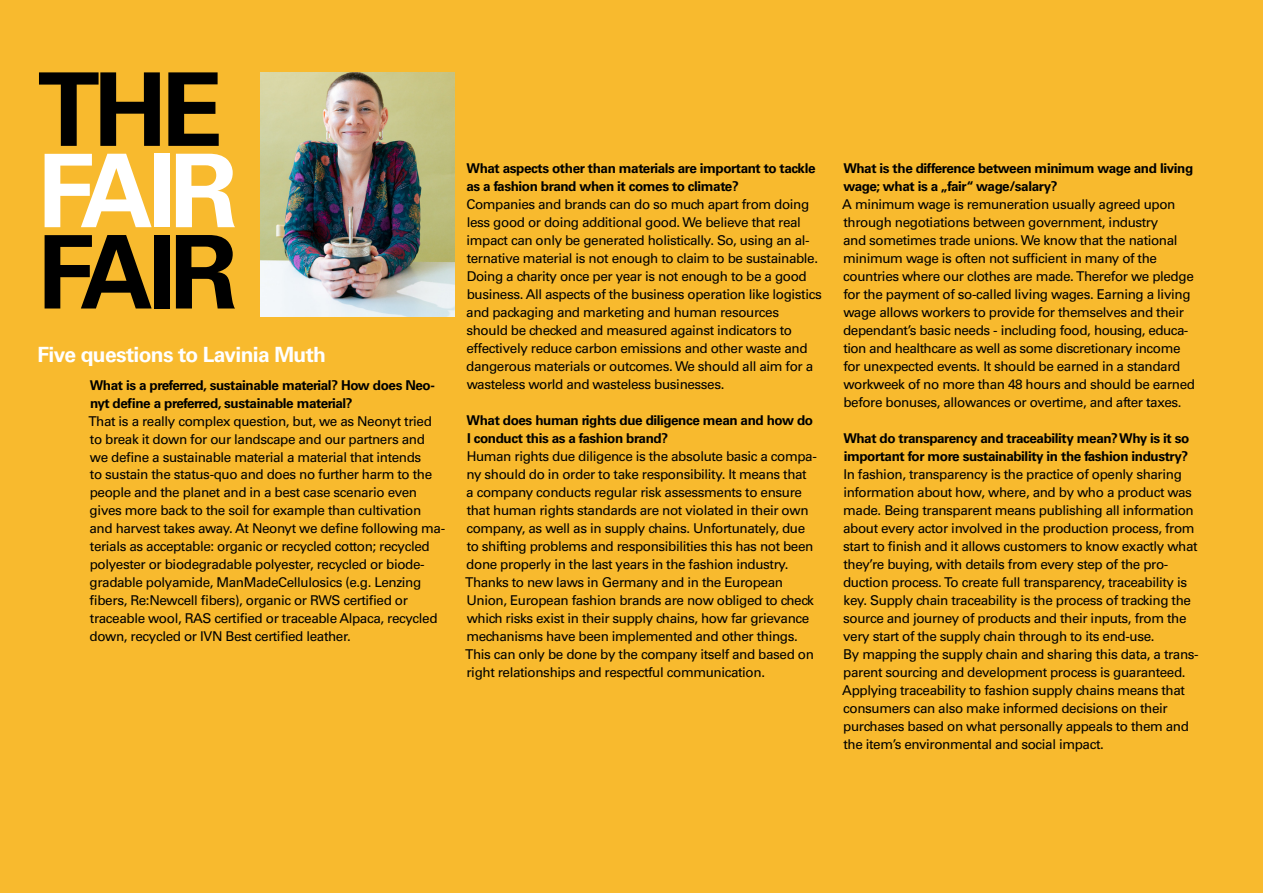
<style>
.page{position:relative;width:1263px;height:893px;background:#f8ba2e}
.page>*{position:absolute;margin:0;border:0;box-sizing:border-box;transform-origin:0 0}
.t1{font:700 101.7px "Univers LT Pro 65";letter-spacing:-.06em;color:#000}
.t2{font:700 101.7px "Univers LT Pro 65";color:#fff}
.t3{font:700 21px "Univers LT Pro 65";letter-spacing:-.03em;color:#fff}
.t4{font:13.5px/18px "Univers LT Pro 55 Roman";letter-spacing:-.03em;color:#000}
.t5{font:700 13.5px/18px "Univers LT Pro 65";letter-spacing:-.03em;color:#000}
</style>
<div class="page">
<img style="left:261px;top:72px;width:194px;height:244px">
<h1 class="t1" style="left:38px;top:38px;width:187px">THE</h1>
<h1 class="t2" style="left:38px;top:120px;width:202px">FAIR</h1>
<h1 class="t1" style="left:38px;top:201px;width:202px">FAIR</h1>
<h2 class="t3" style="left:38px;top:340px;width:290px">Five questions to Lavinia Muth</h2>
<p class="t5" style="left:90px;top:375px;width:347px">What is a preferred, sustainable material? How does Neo&shy;nyt define a preferred, sustainable material?</p>
<p class="t4" style="left:88px;top:411px;width:358px">That is a really complex question, but, we as Neonyt tried to break it down for our landscape and our partners and we define a sustainable material a material that intends<br>to sustain the status-quo and does no further harm to the people and the planet and in a best case scenario even gives more back to the soil for example than cultivation and harvest takes away. At Neonyt we define following ma&shy;terials as acceptable: organic or recycled cotton; recycled polyester or biodegradable polyester, recycled or biode&shy;gradable polyamide, ManMadeCellulosics (e.g. Lenzing fibers, Re:Newcell fibers), organic or RWS certified or traceable wool, RAS certified or traceable Alpaca, recycled down, recycled or IVN Best certified leather.</p>
<p class="t5" style="left:466px;top:159px;width:351px">What aspects other than materials are important to tackle as a fashion brand when it comes to climate?</p>
<p class="t4" style="left:466px;top:195px;width:357px">Companies and brands can do so much apart from doing less good or doing additional good. We believe that real impact can only be generated holistically. So, using an al&shy;ternative material is not enough to claim to be sustainable.<br>Doing a charity once per year is not enough to be a good business. All aspects of the business operation like logistics and packaging and marketing and human resources should be checked and measured against indicators to effectively reduce carbon emissions and other waste and dangerous materials or outcomes. We should all aim for a wasteless world and wasteless businesses.</p>
<p class="t5" style="left:467px;top:411px;width:348px">What does human rights due diligence mean and how do<br>I conduct this as a fashion brand?</p>
<p class="t4" style="left:465px;top:447px;width:353px">Human rights due diligence is the absolute basic a compa&shy;ny should do in order to take responsibility. It means that<br>a company conducts regular risk assessments to ensure that human rights standards are not violated in their own company, as well as in supply chains. Unfortunately, due to shifting problems and responsibilities this has not been done properly in the last years in the fashion industry.<br>Thanks to new laws in Germany and in the European Union, European fashion brands are now obliged to check which risks exist in their supply chains, how far grievance mechanisms have been implemented and other things.<br>This can only be done by the company itself and based on right relationships and respectful communication.</p>
<p class="t5" style="left:843px;top:159px;width:351px">What is the difference between minimum wage and living wage; what is a „fair“ wage/salary?</p>
<p class="t4" style="left:842px;top:195px;width:354px">A minimum wage is remuneration usually agreed upon through negotiations between government, industry<br>and sometimes trade unions. We know that the national minimum wage is often not sufficient in many of the countries where our clothes are made. Therefor we pledge for the payment of so-called living wages. Earning a living wage allows workers to provide for themselves and their dependant’s basic needs - including food, housing, educa&shy;tion and healthcare as well as some discretionary income for unexpected events. It should be earned in a standard workweek of no more than 48 hours and should be earned before bonuses, allowances or overtime, and after taxes.</p>
<p class="t5" style="left:843px;top:429px;width:347px">What do transparency and traceability mean? Why is it so important for more sustainability in the fashion industry?</p>
<p class="t4" style="left:842px;top:465px;width:358px">In fashion, transparency is the practice of openly sharing information about how, where, and by who a product was made. Being transparent means publishing all information about every actor involved in the production process, from start to finish and it allows customers to know exactly what they’re buying, with details from every step of the pro&shy;duction process. To create full transparency, traceability is key. Supply chain traceability is the process of tracking the source and journey of products and their inputs, from the very start of the supply chain through to its end-use.<br>By mapping the supply chain and sharing this data, a trans&shy;parent sourcing and development process is guaranteed.<br>Applying traceability to fashion supply chains means that consumers can also make informed decisions on their purchases based on what personally appeals to them and the item’s environmental and social impact.</p>
</div>
